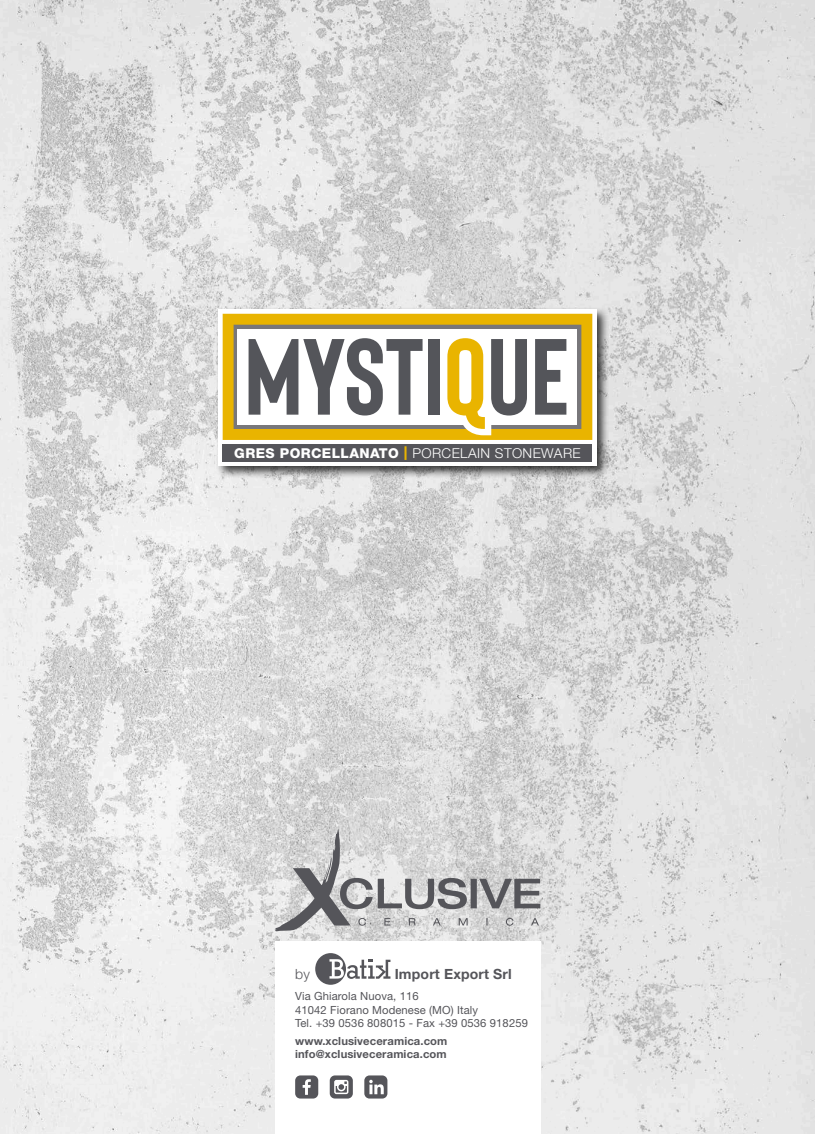
<style>
.page{position:relative;width:815px;height:1134px;background:#fff}
.page>*{position:absolute;margin:0;border:0;box-sizing:border-box;transform-origin:0 0}
.t1{font:700 14px "Helvetica Neue LT Std";letter-spacing:.01em;color:#55555a}
.t2{font:300 14px "Helvetica Neue LT Std";color:#55555a}
.Nomi_serie_piccoli{font:300 13.62px "Helvetica Neue LT Std";letter-spacing:.03em;color:#fff}
.t3{font:11.25px "Helvetica Neue LT Std";letter-spacing:.01em;color:#55555a}
.t4{font:700 11.25px "Helvetica Neue LT Std";letter-spacing:.01em;color:#55555a}
.s1{font-weight:800}
.s2{font-weight:800;color:#e9b400}
</style>
<div class="page">
<img style="left:0;top:0;width:815px;height:1134px">
<div style="left:216px;top:307px;width:394px;height:172px;background:#000;opacity:.75"></div>
<div style="left:218px;top:309px;width:379px;height:157px;background:#fff"></div>
<svg style="left:223px;top:314px;width:369px;height:126px"></svg>
<div style="left:223px;top:444px;width:369px;height:18px;background:#55555a"></div>
<svg style="left:249px;top:338px;width:174px;height:77px"></svg>
<div style="left:428px;top:339px;width:12px;height:76px;background:#54555a"></div>
<svg style="left:441px;top:332px;width:86px;height:103px"></svg>
<svg style="left:535px;top:339px;width:31px;height:76px"></svg>
<svg style="left:275px;top:828px;width:265px;height:104px;background:#c2c2c2"></svg>
<div style="left:275px;top:941px;width:265px;height:193px;background:#fff"></div>
<svg style="left:315px;top:953px;width:75px;height:32px"></svg>
<div style="left:295px;top:1075px;width:23px;height:23px;background:#55555a;border-radius:5px"></div>
<svg style="left:303px;top:1079px;width:8px;height:16px"></svg>
<div style="left:364px;top:1075px;width:23px;height:23px;background:#55555a;border-radius:5px"></div>
<svg style="left:369px;top:1080px;width:15px;height:14px"></svg>
<div style="left:330px;top:1075px;width:23px;height:23px;background:#55555a;border-radius:5px"></div>
<svg style="left:334px;top:1080px;width:14px;height:14px"></svg>
<p class="Nomi_serie_piccoli" style="left:234px;top:444px;width:348px"><span class="s1">GRES PORCELLANATO</span> <span class="s2">|</span> PORCELAIN STONEWARE</p>
<p class="t2" style="left:295px;top:965px;width:16px">by</p>
<p class="t1" style="left:395px;top:965px;width:119px">Import Export Srl</p>
<p class="t3" style="left:295px;top:989px;width:125px">Via Ghiarola Nuova, 116</p>
<p class="t3" style="left:295px;top:1003px;width:185px">41042 Fiorano Modenese (MO) Italy</p>
<p class="t3" style="left:295px;top:1016px;width:234px">Tel. +39 0536 808015 - Fax +39 0536 918259</p>
<p class="t4" style="left:295px;top:1034px;width:154px">www.xclusiveceramica.com</p>
<p class="t4" style="left:295px;top:1047px;width:153px">info@xclusiveceramica.com</p>
</div>
